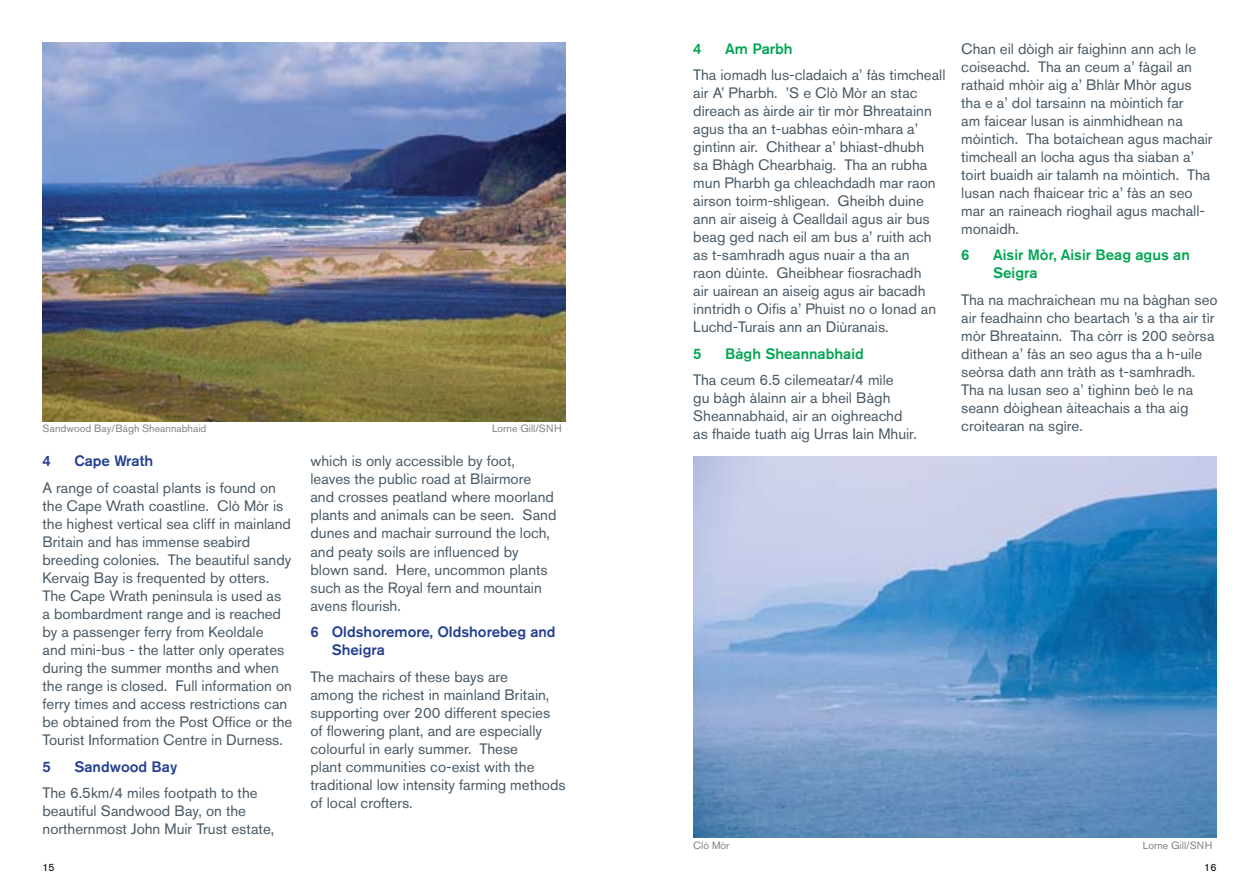
<style>
.page{position:relative;width:1259px;height:893px;background:#fff}
.page>*{position:absolute;margin:0;border:0;box-sizing:border-box;transform-origin:0 0}
.t1{font:15px/18px "Akzidenz Grotesk BE";color:#495965}
.t2{font:500 15px/18px "Akzidenz Grotesk BE";color:#25408f}
.t3{font:500 15px/18px "Akzidenz Grotesk BE";color:#00a651}
.t4{font:10.5px "Akzidenz Grotesk BE";color:#808285}
.t5{font:10.5px "Akzidenz Grotesk BE";color:#000}
.s1{font-weight:500;color:#25408f}
.s2{font-weight:500;color:#00a651}
</style>
<div class="page">
<img style="left:693px;top:456px;width:523px;height:382px">
<img style="left:43px;top:43px;width:523px;height:378px">
<p class="t4" style="left:43px;top:422px;width:165px">Sandwood Bay/Bàgh Sheannabhaid</p>
<p class="t4" style="left:492px;top:422px;width:71px">Lorne Gill/SNH</p>
<p class="t1" style="left:310px;top:452px;width:247px">which is only accessible by foot, leaves the public road at Blairmore and crosses peatland where moorland plants and animals can be seen. Sand dunes and machair surround the loch, and peaty soils are influenced by blown sand. Here, uncommon plants such as the Royal fern and mountain avens flourish.</p>
<p class="t2" style="left:332px;top:622px;width:225px;text-indent:-21px">6 Oldshoremore, Oldshorebeg and<br>Sheigra</p>
<p class="t1" style="left:310px;top:667px;width:257px">The machairs of these bays are<br>among the richest in mainland Britain, supporting over 200 different species of flowering plant, and are especially colourful in early summer. These<br>plant communities co-exist with the traditional low intensity farming methods of local crofters.</p>
<p class="t1" style="left:43px;top:448px;width:235px;line-height:26.5px;text-indent:32px"><span class="s1">Cape Wrath<br></span>A range of coastal plants is found on</p>
<p class="t1" style="left:43px;top:497px;width:251px">the Cape Wrath coastline. Clò Mòr is the highest vertical sea cliff in mainland Britain and has immense seabird breeding colonies. The beautiful sandy Kervaig Bay is frequented by otters.<br>The Cape Wrath peninsula is used as a bombardment range and is reached by a passenger ferry from Keoldale<br>and mini-bus - the latter only operates during the summer months and when the range is closed. Full information on ferry times and access restrictions can be obtained from the Post Office or the Tourist Information Centre in Durness.</p>
<p class="t2" style="left:43px;top:757px;width:10px">5</p>
<p class="t2" style="left:43px;top:452px;width:10px">4</p>
<p class="t1" style="left:43px;top:753px;width:217px;line-height:26.5px;text-indent:32px"><span class="s1">Sandwood Bay<br></span>The 6.5km/4 miles footpath to the</p>
<p class="t1" style="left:43px;top:802px;width:233px">beautiful Sandwood Bay, on the northernmost John Muir Trust estate,</p>
<p class="t1" style="left:693px;top:35px;width:254px;line-height:26.5px;text-indent:32px"><span class="s2">Am Parbh<br></span>Tha iomadh lus-cladaich a’ fàs timcheall</p>
<p class="t1" style="left:693px;top:84px;width:244px">air A’ Pharbh. ’S e Clò Mòr an stac dìreach as àirde air tìr mòr Bhreatainn agus tha an t-uabhas eòin-mhara a’ gintinn air. Chithear a’ bhiast-dhubh sa Bhàgh Chearbhaig. Tha an rubha mun Pharbh ga chleachdadh mar raon airson toirm-shligean. Gheibh duine ann air aiseig à Cealldail agus air bus beag ged nach eil am bus a’ ruith ach as t-samhradh agus nuair a tha an raon dùinte. Gheibhear fiosrachadh air uairean an aiseig agus air bacadh inntridh o Oifis a’ Phuist no o Ionad an Luchd-Turais ann an Diùranais.</p>
<p class="t3" style="left:693px;top:344px;width:10px">5</p>
<p class="t3" style="left:693px;top:39px;width:10px">4</p>
<p class="t1" style="left:693px;top:340px;width:202px;line-height:26.5px;text-align:center"><span class="s2">Bàgh Sheannabhaid<br></span>Tha ceum 6.5 cilemeatar/4 mìle</p>
<p class="t1" style="left:693px;top:389px;width:225px">gu bàgh àlainn air a bheil Bàgh<br>Sheannabhaid, air an oighreachd as fhaide tuath aig Urras Iain Mhuir.</p>
<p class="t1" style="left:961px;top:39px;width:253px">Chan eil dòigh air faighinn ann ach le coiseachd. Tha an ceum a’ fàgail an rathaid mhòir aig a’ Bhlàr Mhòr agus tha e a’ dol tarsainn na mòintich far<br>am faicear lusan is ainmhidhean na mòintich. Tha botaichean agus machair timcheall an locha agus tha siaban a’ toirt buaidh air talamh na mòintich. Tha lusan nach fhaicear tric a’ fàs an seo mar an raineach rìoghail agus machall&shy;monaidh.</p>
<p class="t3" style="left:961px;top:246px;width:10px">6</p>
<p class="t3" style="left:993px;top:246px;width:198px">Aisir Mòr, Aisir Beag agus an<br>Seigra</p>
<p class="t1" style="left:961px;top:290px;width:258px">Tha na machraichean mu na bàghan seo air feadhainn cho beartach ’s a tha air tìr mòr Bhreatainn. Tha còrr is 200 seòrsa dìthean a’ fàs an seo agus tha a h-uile seòrsa dath ann tràth as t-samhradh.<br>Tha na lusan seo a’ tighinn beò le na seann dòighean àiteachais a tha aig croitearan na sgìre.</p>
<p class="t4" style="left:693px;top:839px;width:38px">Clò Mòr</p>
<p class="t4" style="left:1143px;top:839px;width:71px">Lorne Gill/SNH</p>
<p class="t5" style="left:43px;top:861px;width:14px">15</p>
<p class="t5" style="left:1204px;top:861px;width:14px">16</p>
</div>
